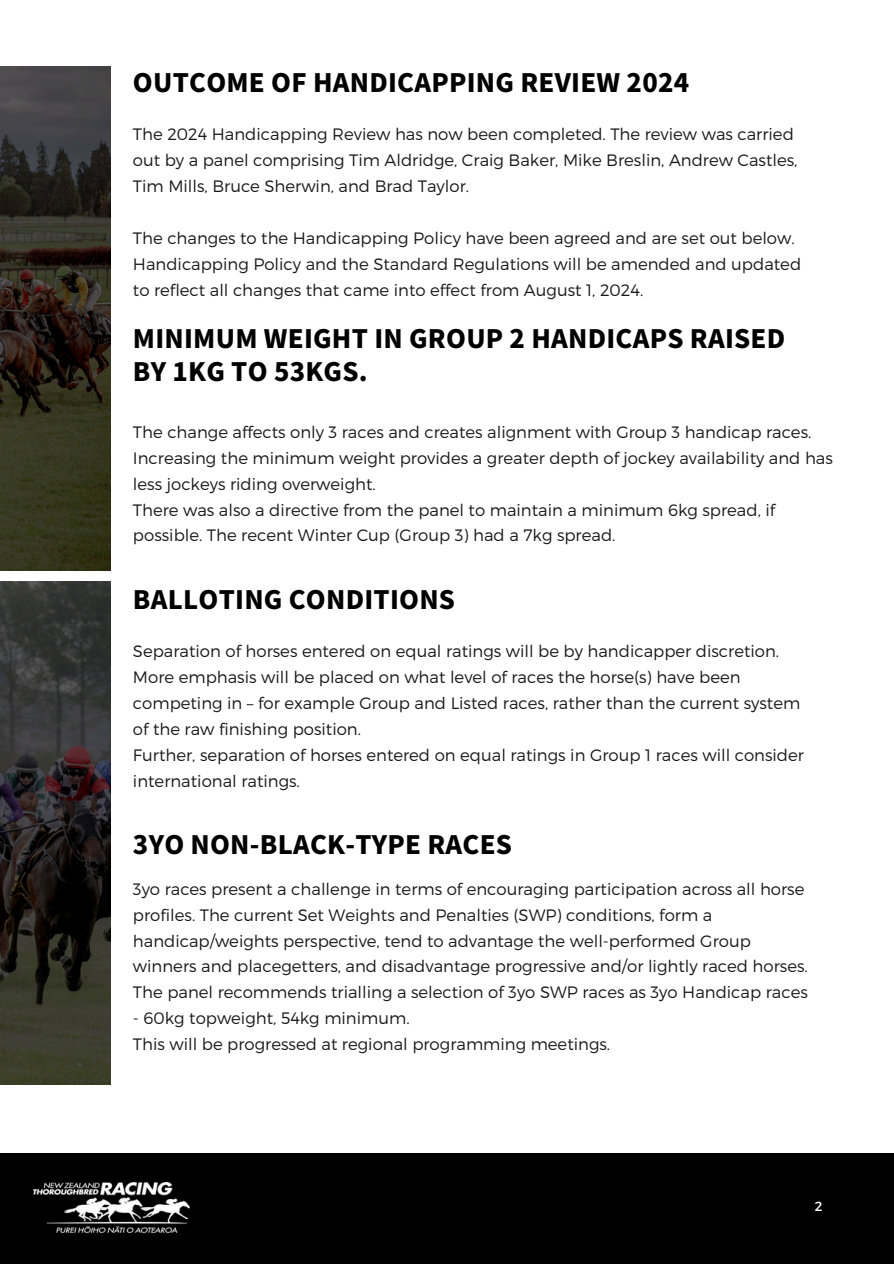
<style>
.page{position:relative;width:894px;height:1264px;background:#fff}
.page>*{position:absolute;margin:0;border:0;box-sizing:border-box;transform-origin:0 0}
.t1{font:900 25.35px/32.7px "Noto Sans JP";letter-spacing:.01em;color:#000}
.t2{font:300 16.5px/25.8px "Montserrat";color:#191919}
.t3{font:13.2px "Montserrat";color:#fff}
</style>
<div class="page">
<div style="left:0;top:1153px;width:893px;height:110px;background:#000"></div>
<img style="left:34px;top:1182px;width:155px;height:50px">
<img style="left:0;top:67px;width:111px;height:503px">
<img style="left:0;top:581px;width:111px;height:503px">
<h1 class="t1" style="left:133px;top:65px;width:557px">OUTCOME OF HANDICAPPING REVIEW 2024</h1>
<p class="t2" style="left:133px;top:121px;width:665px">The 2024 Handicapping Review has now been completed. The review was carried out by a panel comprising Tim Aldridge, Craig Baker, Mike Breslin, Andrew Castles,<br>Tim Mills, Bruce Sherwin, and Brad Taylor.</p>
<p class="t2" style="left:133px;top:224px;width:669px">The changes to the Handicapping Policy have been agreed and are set out below.<br>Handicapping Policy and the Standard Regulations will be amended and updated to reflect all changes that came into effect from August 1, 2024.</p>
<p class="t1" style="left:133px;top:321px;width:653px">MINIMUM WEIGHT IN GROUP 2 HANDICAPS RAISED<br>BY 1KG TO 53KGS.</p>
<p class="t2" style="left:133px;top:418px;width:679px">The change affects only 3 races and creates alignment with Group 3 handicap races.</p>
<h1 class="t2" style="left:133px;top:444px;width:701px">Increasing the minimum weight provides a greater depth of jockey availability and has less jockeys riding overweight.</h1>
<p class="t2" style="left:133px;top:496px;width:643px">There was also a directive from the panel to maintain a minimum 6kg spread, if possible. The recent Winter Cup (Group 3) had a 7kg spread.</p>
<p class="t1" style="left:133px;top:582px;width:323px">BALLOTING CONDITIONS</p>
<h1 class="t2" style="left:133px;top:638px;width:668px">Separation of horses entered on equal ratings will be by handicapper discretion.<br>More emphasis will be placed on what level of races the horse(s) have been competing in – for example Group and Listed races, rather than the current system of the raw finishing position.</h1>
<p class="t2" style="left:133px;top:741px;width:672px">Further, separation of horses entered on equal ratings in Group 1 races will consider international ratings.</p>
<p class="t1" style="left:133px;top:827px;width:380px">3YO NON-BLACK-TYPE RACES</p>
<p class="t2" style="left:133px;top:875px;width:676px">3yo races present a challenge in terms of encouraging participation across all horse profiles. The current Set Weights and Penalties (SWP) conditions, form a handicap/weights perspective, tend to advantage the well-performed Group winners and placegetters, and disadvantage progressive and/or lightly raced horses.</p>
<p class="t2" style="left:133px;top:978px;width:676px">The panel recommends trialling a selection of 3yo SWP races as 3yo Handicap races</p>
<p class="t2" style="left:133px;top:1004px;width:278px">- 60kg topweight, 54kg minimum.</p>
<p class="t2" style="left:133px;top:1030px;width:478px">This will be progressed at regional programming meetings.</p>
<p class="t3" style="left:814px;top:1197px;width:9px">2</p>
</div>
